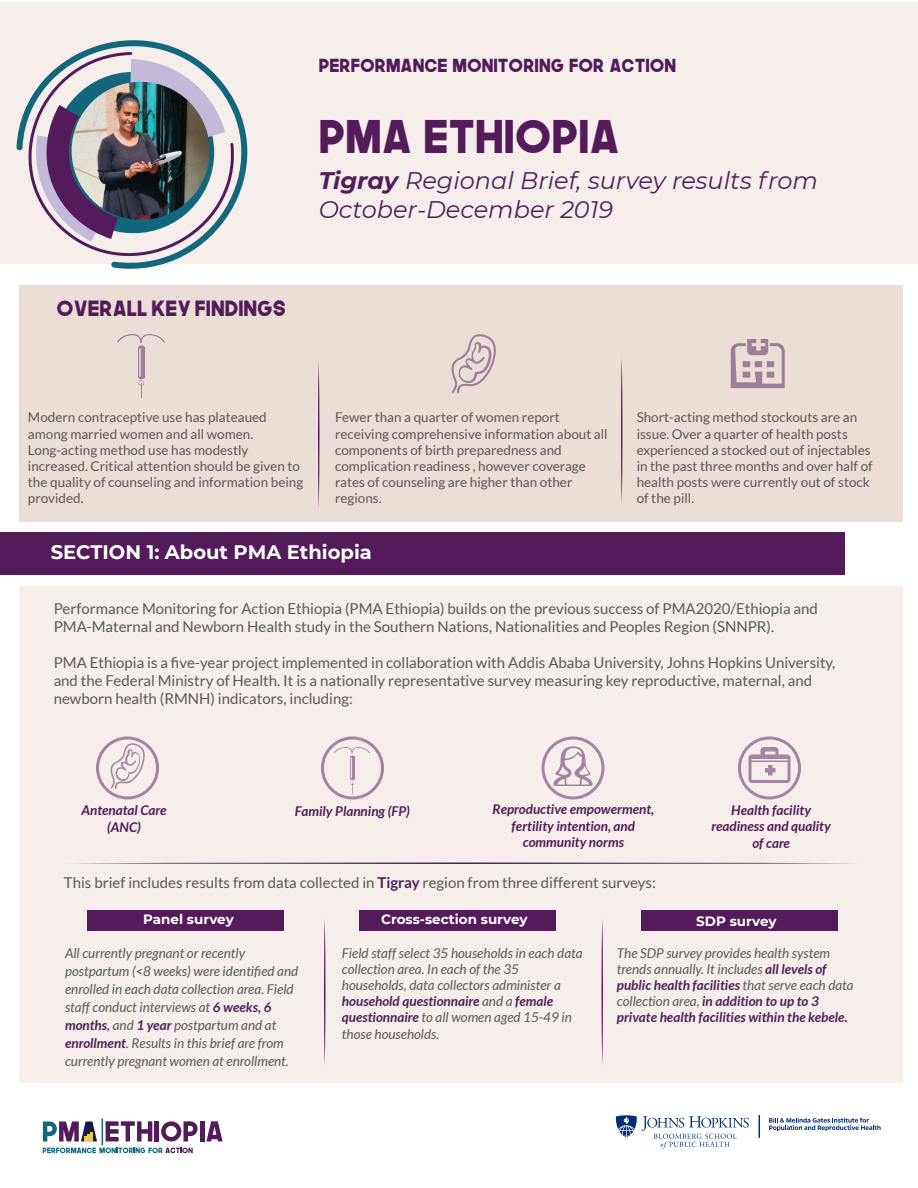
<style>
.page{position:relative;width:918px;height:1188px;background:#fff}
.page>*{position:absolute;margin:0;border:0;box-sizing:border-box;transform-origin:0 0}
.t1{font:45px "The Next Font";color:#531b5a}
.t2{font:italic 24px/28.8px "Montserrat";color:#531e5a}
.t3{font:21px "The Next Font";color:#531b5a}
.t4{font:700 19.5px "Montserrat";color:#fff}
.t5{font:18px "The Next Font";color:#531b5a}
.t6{font:15px/18px "Lato";color:#59595b}
.t7{font:italic 13.5px/16.2px "Lato";color:#59595b}
.t8{font:13.5px/16.2px "Lato";color:#59595b}
.t9{font:italic 700 13.5px/16.5px "Lato";color:#541b5a;text-align:center}
.t10{font:700 13.5px "Montserrat";color:#fff}
.s1{font-weight:700}
.s2{font-weight:700;color:#541f5a}
.s3{color:#541f5a}
.s4{font-weight:700;color:#531e5a}
</style>
<div class="page">
<div style="left:20px;top:285px;width:883px;height:237px;background:#ebded6"></div>
<div style="left:0;top:532px;width:844px;height:42px;background:#541b5a"></div>
<div style="left:20px;top:586px;width:883px;height:497px;background:#f5eeea"></div>
<svg style="left:111px;top:743px;width:34px;height:46px"></svg>
<svg style="left:554px;top:746px;width:38px;height:40px"></svg>
<svg style="left:749px;top:747px;width:41px;height:36px"></svg>
<div style="left:96px;top:736px;width:63px;height:64px;border:3px solid #541b5a;border-radius:50%"></div>
<div style="left:321px;top:736px;width:63px;height:64px;border:3px solid #541b5a;border-radius:50%"></div>
<div style="left:542px;top:736px;width:62px;height:64px;border:3px solid #541b5a;border-radius:50%"></div>
<div style="left:738px;top:736px;width:63px;height:64px;border:3px solid #541b5a;border-radius:50%"></div>
<svg style="left:73px;top:863px;width:781px;height:1px"></svg>
<div style="left:87px;top:910px;width:197px;height:22px;background:#531b5a"></div>
<div style="left:360px;top:910px;width:196px;height:22px;background:#531b5a"></div>
<div style="left:641px;top:910px;width:197px;height:22px;background:#531b5a"></div>
<svg style="left:324px;top:919px;width:2px;height:145px"></svg>
<svg style="left:602px;top:919px;width:1px;height:145px"></svg>
<svg style="left:318px;top:363px;width:2px;height:144px"></svg>
<svg style="left:621px;top:358px;width:1px;height:145px"></svg>
<svg style="left:452px;top:334px;width:44px;height:59px"></svg>
<svg style="left:731px;top:339px;width:54px;height:49px"></svg>
<div style="left:0;top:2px;width:918px;height:261px;background:#f5eeea"></div>
<svg style="left:13px;top:99px;width:269px;height:170px"></svg>
<svg style="left:30px;top:40px;width:213px;height:223px"></svg>
<img style="left:72px;top:82px;width:138px;height:138px;border-radius:69px">
<img style="left:334px;top:747px;width:36px;height:47px">
<img style="left:118px;top:334px;width:47px;height:63px">
<svg style="left:43px;top:1119px;width:155px;height:34px"></svg>
<hr style="left:200px;top:1121px;width:4px;height:20px;background:#541b5a">
<svg style="left:206px;top:1121px;width:17px;height:20px"></svg>
<svg style="left:616px;top:1115px;width:133px;height:34px"></svg>
<svg style="left:769px;top:1118px;width:112px;height:13px"></svg>
<svg style="left:759px;top:1115px;width:1px;height:23px"></svg>
<h3 class="t5" style="left:319px;top:53px;width:359px">PERFORMANCE MONITORING FOR ACTION</h3>
<h3 class="t3" style="left:57px;top:294px;width:231px">OVERALL KEY FINDINGS</h3>
<h1 class="t1" style="left:319px;top:106px;width:302px">PMA ETHIOPIA</h1>
<h2 class="t2" style="left:319px;top:165px;width:501px"><span class="s1">Tigray</span> Regional Brief, survey results from<br>October-December 2019</h2>
<p class="t8" style="left:28px;top:409px;width:277px">Modern contraceptive use has plateaued among married women and all women.<br>Long-acting method use has modestly increased. Critical attention should be given to the quality of counseling and information being provided.</p>
<p class="t8" style="left:335px;top:409px;width:274px">Fewer than a quarter of women report receiving comprehensive information about all components of birth preparedness and complication readiness , however coverage rates of counseling are higher than other regions.</p>
<p class="t8" style="left:637px;top:409px;width:238px">Short-acting method stockouts are an issue. Over a quarter of health posts experienced a stocked out of injectables in the past three months and over half of health posts were currently out of stock of the pill.</p>
<h3 class="t4" style="left:51px;top:538px;width:323px">SECTION 1: About PMA Ethiopia</h3>
<p class="t6" style="left:54px;top:600px;width:766px">Performance Monitoring for Action Ethiopia (PMA Ethiopia) builds on the previous success of PMA2020/Ethiopia and<br>PMA-Maternal and Newborn Health study in the Southern Nations, Nationalities and Peoples Region (SNNPR).</p>
<p class="t6" style="left:54px;top:654px;width:783px">PMA Ethiopia is a five-year project implemented in collaboration with Addis Ababa University, Johns Hopkins University, and the Federal Ministry of Health. It is a nationally representative survey measuring key reproductive, maternal, and newborn health (RMNH) indicators, including:</p>
<p class="t9" style="left:81px;top:802px;width:87px">Antenatal Care (ANC)</p>
<p class="t9" style="left:295px;top:803px;width:117px">Family Planning (FP)</p>
<p class="t9" style="left:493px;top:801px;width:163px">Reproductive empowerment, fertility intention, and community norms</p>
<p class="t9" style="left:712px;top:802px;width:121px">Health facility readiness and quality of care</p>
<p class="t6" style="left:64px;top:873px;width:593px">This brief includes results from data collected in <span class="s2">Tigray</span> region from three different surveys:</p>
<p class="t10" style="left:143px;top:909px;width:92px">Panel survey</p>
<p class="t10" style="left:381px;top:910px;width:148px">Cross-section survey</p>
<p class="t10" style="left:696px;top:911px;width:82px">SDP survey</p>
<p class="t7" style="left:65px;top:944px;width:235px;line-height:18px">All currently pregnant or recently postpartum (&lt;8 weeks) were identified and enrolled in each data collection area. Field staff conduct interviews at <span class="s2">6 weeks, 6 months</span><span class="s3">,</span> and <span class="s2">1 year</span> postpartum and at <span class="s2">enrollment</span>. Results in this brief are from currently pregnant women at enrollment.</p>
<p class="t7" style="left:342px;top:945px;width:242px">Field staff select 35 households in each data collection area. In each of the 35 households, data collectors administer a <span class="s4">household questionnaire</span> and a <span class="s4">female questionnaire</span> to all women aged 15-49 in those households.</p>
<p class="t7" style="left:617px;top:945px;width:238px">The SDP survey provides health system trends annually. It includes <span class="s4">all levels of public health facilities</span> that serve each data collection area, <span class="s4">in addition to up to 3 private health facilities within the kebele.</span></p>
</div>
